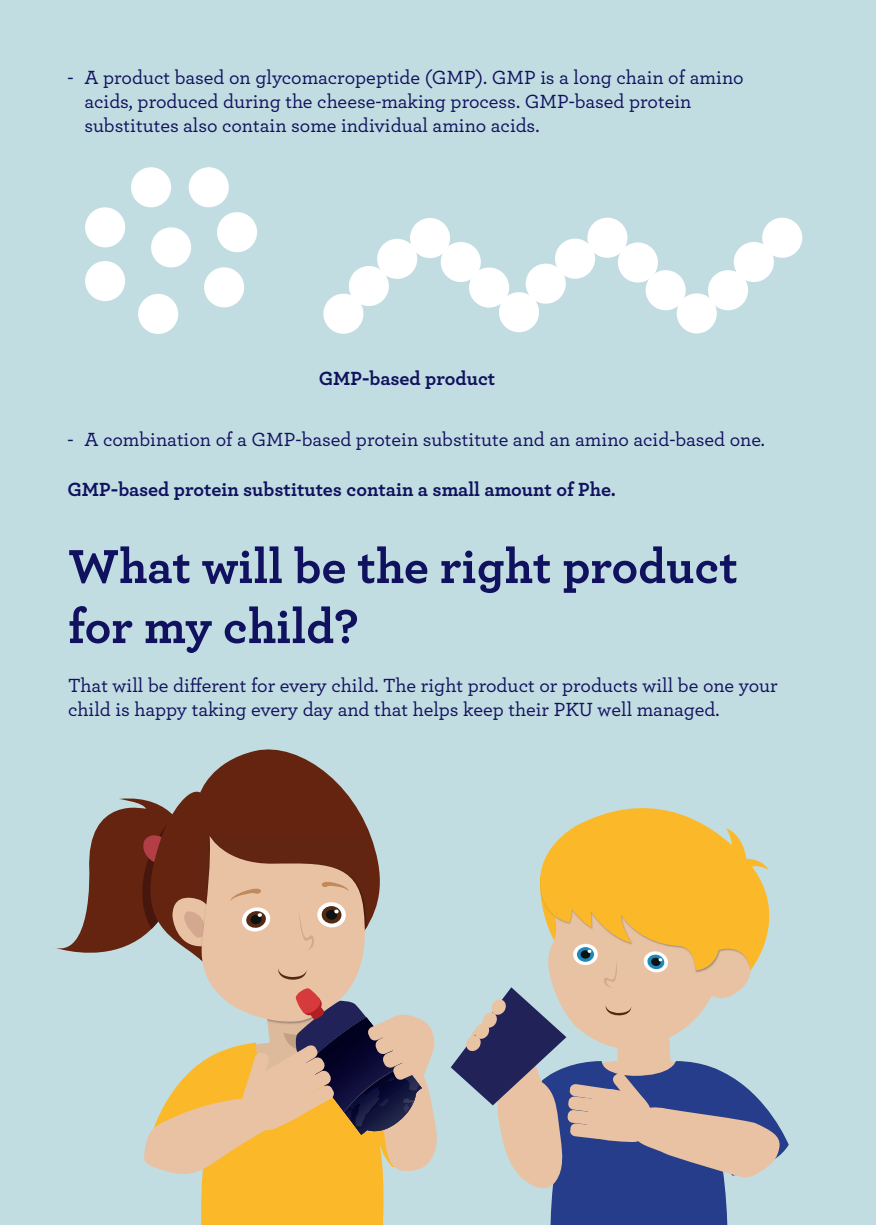
<style>
.page{position:relative;width:876px;height:1225px;background:#c2dde1}
.page>*{position:absolute;margin:0;border:0;box-sizing:border-box;transform-origin:0 0}
.t1{font:700 50px/60px "Archer";color:#11125f}
.t2{font:500 20px/24px "Archer";color:#11125f}
.t3{font:700 20px "Archer";color:#11125f}
</style>
<div class="page">
<div style="left:85px;top:207px;width:40px;height:40px;background:#fff;border-radius:50%"></div>
<div style="left:85px;top:261px;width:40px;height:40px;background:#fff;border-radius:50%"></div>
<div style="left:131px;top:167px;width:40px;height:40px;background:#fff;border-radius:50%"></div>
<div style="left:151px;top:227px;width:40px;height:40px;background:#fff;border-radius:50%"></div>
<div style="left:204px;top:267px;width:40px;height:40px;background:#fff;border-radius:50%"></div>
<div style="left:138px;top:294px;width:40px;height:40px;background:#fff;border-radius:50%"></div>
<div style="left:189px;top:167px;width:40px;height:40px;background:#fff;border-radius:50%"></div>
<div style="left:217px;top:212px;width:40px;height:40px;background:#fff;border-radius:50%"></div>
<div style="left:323px;top:294px;width:40px;height:40px;background:#fff;border-radius:50%"></div>
<div style="left:349px;top:266px;width:40px;height:40px;background:#fff;border-radius:50%"></div>
<div style="left:377px;top:239px;width:40px;height:40px;background:#fff;border-radius:50%"></div>
<div style="left:646px;top:270px;width:40px;height:40px;background:#fff;border-radius:50%"></div>
<div style="left:734px;top:242px;width:40px;height:40px;background:#fff;border-radius:50%"></div>
<div style="left:410px;top:218px;width:40px;height:40px;background:#fff;border-radius:50%"></div>
<div style="left:441px;top:242px;width:40px;height:40px;background:#fff;border-radius:50%"></div>
<div style="left:469px;top:267px;width:40px;height:40px;background:#fff;border-radius:50%"></div>
<div style="left:499px;top:292px;width:40px;height:40px;background:#fff;border-radius:50%"></div>
<div style="left:526px;top:264px;width:40px;height:40px;background:#fff;border-radius:50%"></div>
<div style="left:555px;top:239px;width:40px;height:40px;background:#fff;border-radius:50%"></div>
<div style="left:587px;top:218px;width:40px;height:40px;background:#fff;border-radius:50%"></div>
<div style="left:762px;top:218px;width:40px;height:40px;background:#fff;border-radius:50%"></div>
<div style="left:618px;top:242px;width:40px;height:40px;background:#fff;border-radius:50%"></div>
<div style="left:708px;top:270px;width:40px;height:40px;background:#fff;border-radius:50%"></div>
<div style="left:677px;top:293px;width:40px;height:40px;background:#fff;border-radius:50%"></div>
<div style="left:201px;top:1175px;width:183px;height:50px;background:#fbb829"></div>
<svg style="left:192px;top:749px;width:154px;height:44px;fill:#642410"></svg>
<svg style="left:56px;top:793px;width:381px;height:382px"></svg>
<svg style="left:540px;top:808px;width:230px;height:141px;fill:#fbb829"></svg>
<svg style="left:573px;top:943px;width:25px;height:22px"></svg>
<svg style="left:577px;top:947px;width:17px;height:15px"></svg>
<svg style="left:550px;top:1128px;width:239px;height:97px;fill:#253d8a"></svg>
<svg style="left:451px;top:949px;width:329px;height:240px"></svg>
<p class="t2" style="left:84px;top:64px;width:661px;text-indent:-17px">- A product based on glycomacropeptide (GMP). GMP is a long chain of amino acids, produced during the cheese-making process. GMP-based protein substitutes also contain some individual amino acids.</p>
<p class="t3" style="left:319px;top:362px;width:178px">GMP-based product</p>
<p class="t2" style="left:67px;top:426px;width:699px">- A combination of a GMP-based protein substitute and an amino acid-based one.</p>
<p class="t3" style="left:67px;top:473px;width:550px">GMP-based protein substitutes contain a small amount of Phe.</p>
<h1 class="t1" style="left:68px;top:533px;width:671px">What will be the right product for my child?</h1>
<p class="t2" style="left:68px;top:672px;width:711px">That will be different for every child. The right product or products will be one your child is happy taking every day and that helps keep their PKU well managed.</p>
</div>
